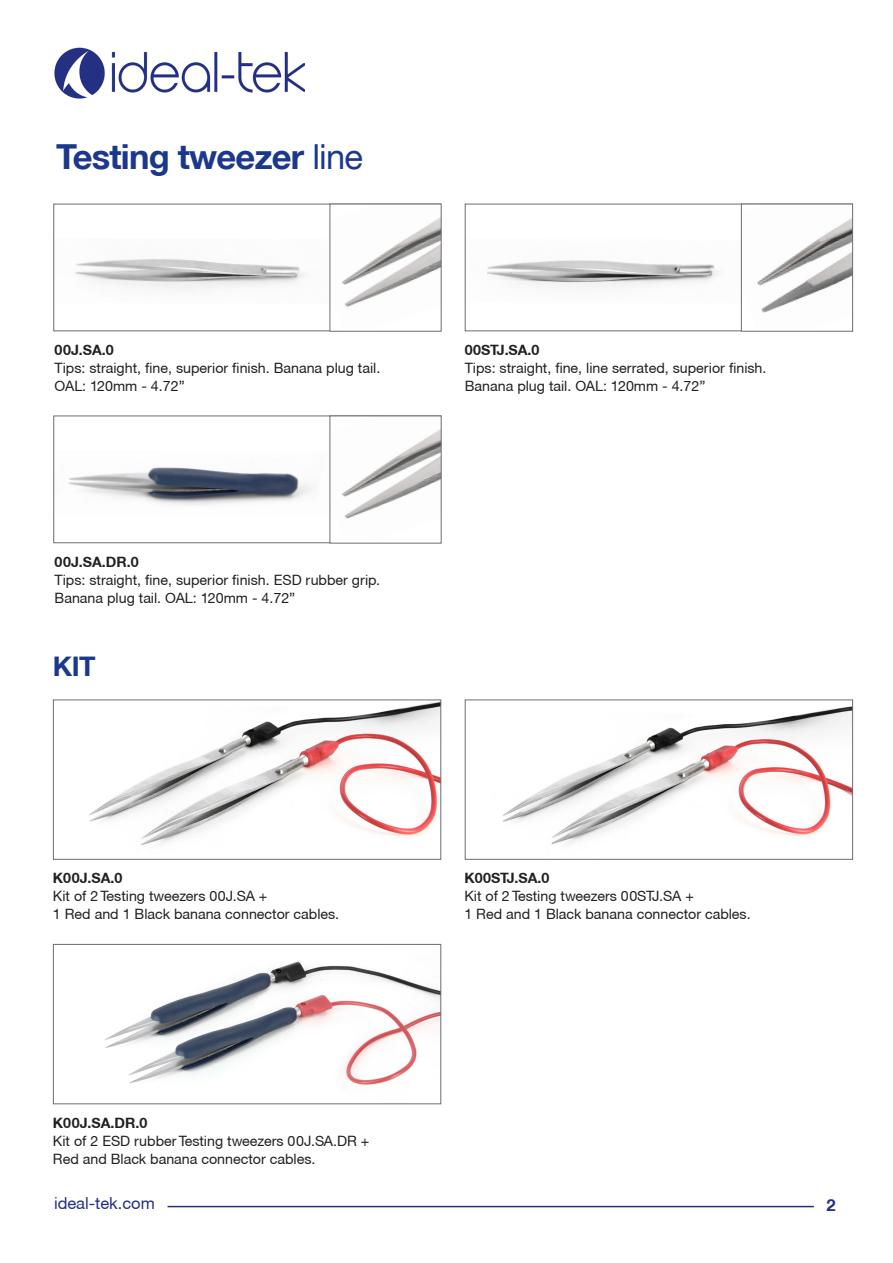
<style>
.page{position:relative;width:893px;height:1263px;background:#fff}
.page>*{position:absolute;margin:0;border:0;box-sizing:border-box;transform-origin:0 0}
.t1{font:700 34.5px "Helvetica Neue LT";letter-spacing:-.02em;color:#1b388c}
.t2{font:700 27px "Helvetica Neue LT";color:#1b388c}
.t3{font:16.5px "Helvetica Neue CE";color:#253081}
.t4{font:700 16.5px "Helvetica Neue CE";color:#253081}
.t5{font:14.25px "Helvetica Neue CE";color:#231f20}
.t6{font:700 14.25px "Helvetica Neue CE";color:#231f20}
.s1{font-weight:400}
</style>
<div class="page">
<hr style="left:168px;top:1206px;width:646px;height:1px;background:#253081">
<img style="left:54px;top:47px;width:251px;height:52px">
<img style="left:75px;top:238px;width:255px;height:66px">
<div style="left:53px;top:204px;width:388px;height:127px;border:1px solid #6c6d70"></div>
<img style="left:487px;top:238px;width:254px;height:66px">
<div style="left:465px;top:204px;width:388px;height:127px;border:1px solid #6c6d70"></div>
<img style="left:68px;top:450px;width:262px;height:66px">
<div style="left:53px;top:416px;width:388px;height:127px;border:1px solid #6c6d70"></div>
<img style="left:89px;top:702px;width:350px;height:143px">
<div style="left:53px;top:699px;width:388px;height:161px;border:1px solid #6c6d70"></div>
<img style="left:105px;top:961px;width:334px;height:124px">
<div style="left:53px;top:944px;width:388px;height:160px;border:1px solid #6c6d70"></div>
<img style="left:502px;top:706px;width:349px;height:138px">
<div style="left:465px;top:699px;width:388px;height:161px;border:1px solid #6c6d70"></div>
<img style="left:332px;top:206px;width:108px;height:124px">
<div style="left:330px;top:204px;width:112px;height:128px;border:1px solid #6c6d70"></div>
<img style="left:342px;top:418px;width:98px;height:123px">
<div style="left:330px;top:416px;width:112px;height:127px;border:1px solid #6c6d70"></div>
<img style="left:743px;top:219px;width:108px;height:111px">
<div style="left:741px;top:204px;width:112px;height:128px;border:1px solid #6c6d70"></div>
<p class="t1" style="left:56px;top:136px;width:308px">Testing tweezer <span class="s1">line</span></p>
<p class="t6" style="left:55px;top:341px;width:61px">00J.SA.0</p>
<p class="t5" style="left:55px;top:359px;width:327px">Tips: straight, fine, superior finish. Banana plug tail.</p>
<p class="t5" style="left:55px;top:377px;width:132px">OAL: 120mm - 4.72”</p>
<p class="t6" style="left:55px;top:553px;width:86px">00J.SA.DR.0</p>
<p class="t5" style="left:55px;top:571px;width:327px">Tips: straight, fine, superior finish. ESD rubber grip.</p>
<p class="t5" style="left:55px;top:589px;width:242px">Banana plug tail. OAL: 120mm - 4.72”</p>
<p class="t2" style="left:53px;top:649px;width:44px">KIT</p>
<p class="t6" style="left:53px;top:869px;width:71px">K00J.SA.0</p>
<p class="t5" style="left:53px;top:887px;width:216px">Kit of 2 Testing tweezers 00J.SA +</p>
<p class="t5" style="left:53px;top:905px;width:288px">1 Red and 1 Black banana connector cables.</p>
<p class="t6" style="left:53px;top:1114px;width:96px">K00J.SA.DR.0</p>
<p class="t5" style="left:53px;top:1132px;width:318px">Kit of 2 ESD rubber Testing tweezers 00J.SA.DR +</p>
<p class="t5" style="left:53px;top:1150px;width:264px">Red and Black banana connector cables.</p>
<p class="t6" style="left:465px;top:341px;width:76px">00STJ.SA.0</p>
<p class="t5" style="left:465px;top:359px;width:303px">Tips: straight, fine, line serrated, superior finish.</p>
<p class="t5" style="left:465px;top:377px;width:242px">Banana plug tail. OAL: 120mm - 4.72”</p>
<p class="t6" style="left:464px;top:869px;width:87px">K00STJ.SA.0</p>
<p class="t5" style="left:464px;top:887px;width:231px">Kit of 2 Testing tweezers 00STJ.SA +</p>
<p class="t5" style="left:464px;top:905px;width:288px">1 Red and 1 Black banana connector cables.</p>
<p class="t3" style="left:54px;top:1194px;width:102px">ideal-tek.com</p>
<p class="t4" style="left:827px;top:1195px;width:11px">2</p>
</div>
